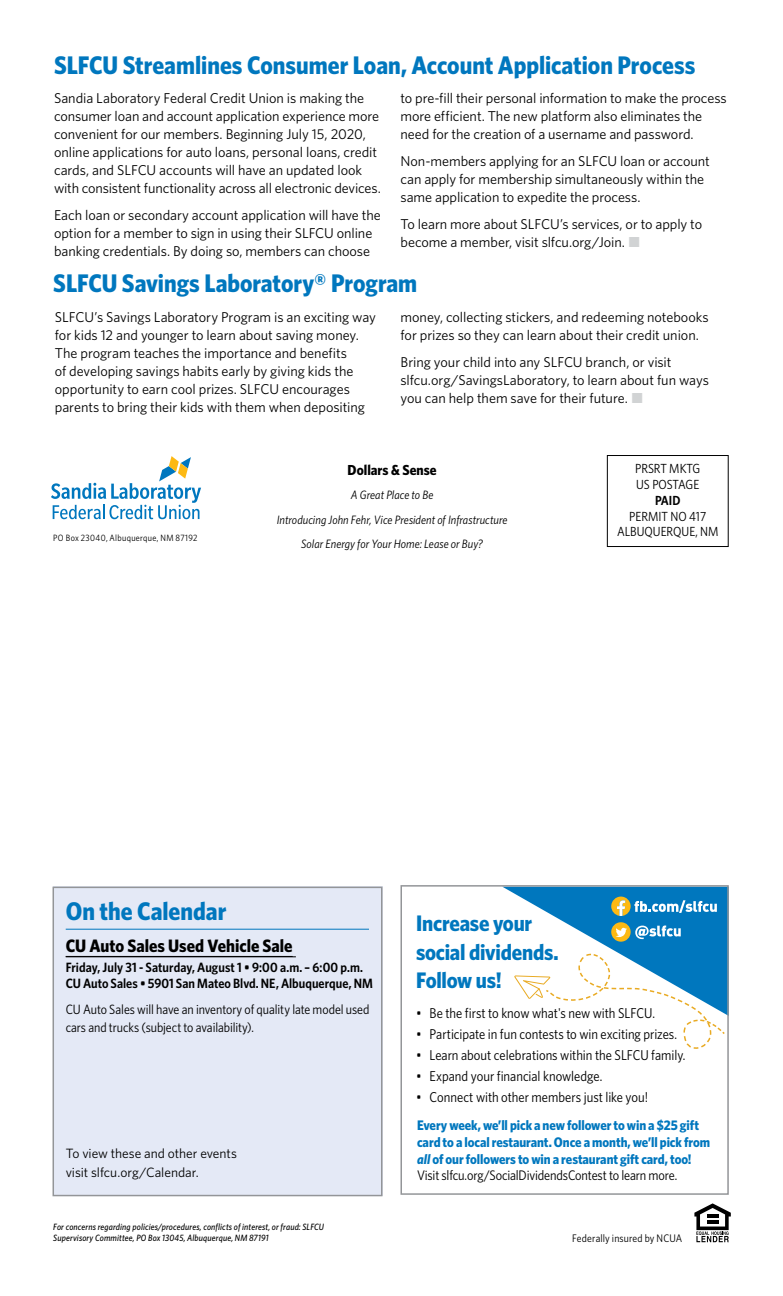
<style>
.page{position:relative;width:783px;height:1296px;background:#fff}
.page>*{position:absolute;margin:0;border:0;box-sizing:border-box;transform-origin:0 0}
.t1{font:700 25.5px "Whitney Narrow";color:#0077be}
.t2{font:700 22.5px/28.5px "Whitney Narrow";letter-spacing:-.01em;color:#0077be}
.t3{font:700 18px "Whitney Narrow";color:#000}
.t4{font:700 14.55px "Whitney Narrow";color:#000}
.t5{font:14.25px/18px "Whitney";letter-spacing:-.005em;color:#000}
.t6{font:14.25px "Whitney Narrow";color:#000}
.t7{font:700 13.8px/16.6px "Whitney Narrow";letter-spacing:-.005em;color:#0077be}
.t8{font:600 13.5px/16.2px "Whitney Narrow";color:#000}
.t9{font:13.5px/18.8px "Whitney Narrow";letter-spacing:-.005em;color:#000}
.t10{font:13.5px/19.5px "Whitney";letter-spacing:-.005em;color:#000}
.t11{font:13.2px/15.9px "Whitney Narrow";color:#000}
.t12{font:600 13.2px "Whitney Narrow";color:#000}
.t13{font:italic 12.15px/24.2px "Whitney Narrow";letter-spacing:.005em;color:#000;text-align:center}
.t14{font:10.95px "Whitney Narrow";letter-spacing:.01em;color:#000}
.t15{font:italic 500 9.15px/10.9px "Whitney Narrow";letter-spacing:.015em;color:#000}
.t16{font:9.15px "Whitney Narrow";letter-spacing:.04em;color:#000}
.s1{color:#d1d3d4}
.s2{font-style:italic}
.s3{font-weight:400;color:#000}
</style>
<div class="page">
<div style="left:607px;top:455px;width:121px;height:92px;border:1px solid #000"></div>
<svg style="left:51px;top:456px;width:150px;height:63px"></svg>
<svg style="left:694px;top:1203px;width:37px;height:39px"></svg>
<hr style="left:707px;top:1214px;width:11px;height:4px;background:#000">
<div style="left:53px;top:887px;width:329px;height:309px;background:#e4e9f6"></div>
<div style="left:53px;top:887px;width:329px;height:309px;border:2px solid #939598"></div>
<hr style="left:66px;top:956px;width:230px;height:1px;background:#000">
<hr style="left:66px;top:929px;width:303px;height:1px;background:#0077be">
<div style="left:400px;top:885px;width:329px;height:310px;border:2px solid #939598"></div>
<svg style="left:502px;top:887px;width:227px;height:166px"></svg>
<h1 class="t1" style="left:54px;top:48px;width:643px">SLFCU Streamlines Consumer Loan, Account Application Process</h1>
<p class="t5" style="left:400px;top:89px;width:328px">to pre-fill their personal information to make the process more efficient. The new platform also eliminates the need for the creation of a username and password.</p>
<p class="t5" style="left:400px;top:152px;width:311px">Non-members applying for an SLFCU loan or account can apply for membership simultaneously within the same application to expedite the process.</p>
<p class="t5" style="left:400px;top:215px;width:303px">To learn more about SLFCU’s services, or to apply to become a member, visit slfcu.org/Join. <span class="s1">■</span></p>
<p class="t5" style="left:54px;top:89px;width:328px">Sandia Laboratory Federal Credit Union is making the consumer loan and account application experience more convenient for our members. Beginning July 15, 2020, online applications for auto loans, personal loans, credit cards, and SLFCU accounts will have an updated look with consistent functionality across all electronic devices.</p>
<p class="t5" style="left:54px;top:206px;width:328px">Each loan or secondary account application will have the option for a member to sign in using their SLFCU online banking credentials. By doing so, members can choose</p>
<h1 class="t1" style="left:53px;top:266px;width:365px">SLFCU Savings Laboratory® Program</h1>
<p class="t5" style="left:55px;top:308px;width:323px">SLFCU’s Savings Laboratory Program is an exciting way for kids 12 and younger to learn about saving money.<br>The program teaches the importance and benefits<br>of developing savings habits early by giving kids the opportunity to earn cool prizes. SLFCU encourages parents to bring their kids with them when depositing</p>
<p class="t5" style="left:400px;top:308px;width:310px">money, collecting stickers, and redeeming notebooks for prizes so they can learn about their credit union.</p>
<p class="t5" style="left:400px;top:353px;width:310px">Bring your child into any SLFCU branch, or visit slfcu.org/SavingsLaboratory, to learn about fun ways you can help them save for their future. <span class="s1">■</span></p>
<p class="t16" style="left:53px;top:532px;width:146px">PO Box 23040, Albuquerque, NM 87192</p>
<p class="t4" style="left:348px;top:461px;width:90px">Dollars &amp; Sense</p>
<p class="t13" style="left:277px;top:483px;width:232px">A Great Place to Be<br>Introducing John Fehr, Vice President of Infrastructure<br>Solar Energy for Your Home: Lease or Buy?</p>
<p class="t11" style="left:635px;top:460px;width:67px">PRSRT MKTG<br>US POSTAGE</p>
<p class="t12" style="left:655px;top:491px;width:27px">PAID</p>
<p class="t11" style="left:617px;top:508px;width:103px;text-align:center">PERMIT NO 417<br>ALBUQUERQUE, NM</p>
<h1 class="t1" style="left:66px;top:894px;width:162px">On the Calendar</h1>
<p class="t3" style="left:66px;top:933px;width:228px">CU Auto Sales Used Vehicle Sale</p>
<p class="t8" style="left:66px;top:959px;width:309px">Friday, July 31 - Saturday, August 1 • 9:00 a.m. – 6:00 p.m.<br>CU Auto Sales • 5901 San Mateo Blvd. NE, Albuquerque, NM</p>
<p class="t9" style="left:66px;top:999px;width:305px">CU Auto Sales will have an inventory of quality late model used cars and trucks (subject to availability).</p>
<p class="t10" style="left:66px;top:1143px;width:173px">To view these and other events visit slfcu.org/Calendar.</p>
<p class="t15" style="left:53px;top:1221px;width:272px">For concerns regarding policies/procedures, conflicts of interest, or fraud: SLFCU<br>Supervisory Committee, PO Box 13045, Albuquerque, NM 87191</p>
<h2 class="t2" style="left:416px;top:909px;width:144px">Increase your social dividends.<br>Follow us!</h2>
<p class="t6" style="left:416px;top:1004px;width:240px">• Be the first to know what's new with SLFCU.</p>
<p class="t6" style="left:416px;top:1025px;width:263px">• Participate in fun contests to win exciting prizes.</p>
<p class="t6" style="left:416px;top:1046px;width:271px">• Learn about celebrations within the SLFCU family.</p>
<p class="t6" style="left:416px;top:1067px;width:188px">• Expand your financial knowledge.</p>
<p class="t6" style="left:416px;top:1088px;width:233px">• Connect with other members just like you!</p>
<p class="t7" style="left:417px;top:1117px;width:295px">Every week, we’ll pick a new follower to win a $25 gift card to a local restaurant. Once a month, we’ll pick from <span class="s2">all</span> of our followers to win a restaurant gift card, too!<br><span class="s3">Visit slfcu.org/SocialDividendsContest to learn more.</span></p>
<p class="t14" style="left:572px;top:1231px;width:111px">Federally insured by NCUA</p>
</div>
